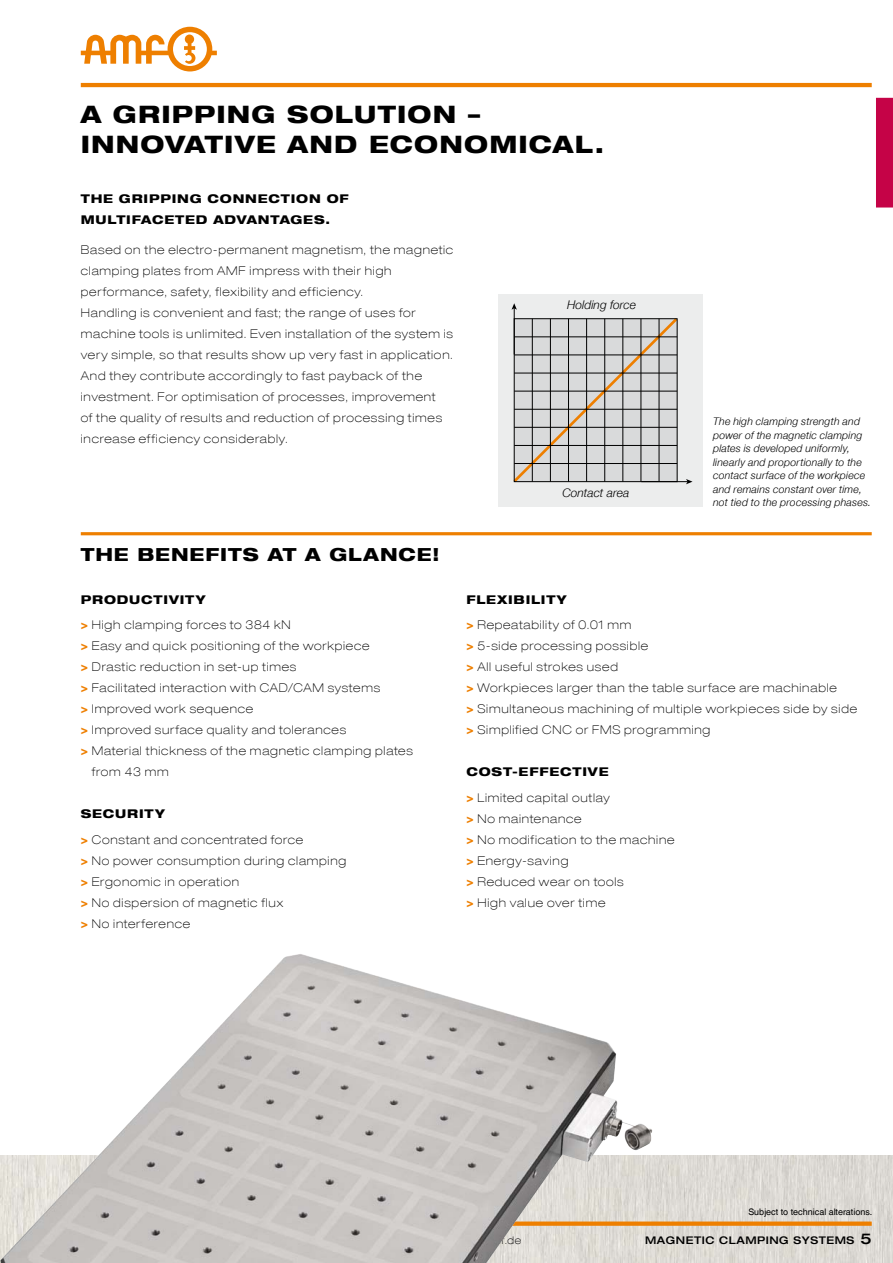
<style>
.page{position:relative;width:893px;height:1263px;background:#fff}
.page>*{position:absolute;margin:0;border:0;box-sizing:border-box;transform-origin:0 0}
.t1{font:800 expanded 24px/30px "Helvetica Neue LT Com";letter-spacing:.05em;color:#000}
.t2{font:800 expanded 18px "Helvetica Neue LT Com";letter-spacing:.055em;color:#000}
.t3{font:100 expanded 12px/21px "Helvetica Neue LT Com";letter-spacing:.065em;color:#000}
.t4{font:800 expanded 12px/21px "Helvetica Neue LT Com";letter-spacing:.065em;color:#000}
.t5{font:italic 300 12px "Helvetica Neue";color:#000}
.t6{font:italic 300 10.5px/13.5px "Helvetica Neue";letter-spacing:.02em;color:#000}
.t7{font:500 expanded 10.5px "Helvetica Neue LT Com";letter-spacing:.05em;color:#000}
.t8{font:9px "Helvetica World";color:#000}
.s1{font-weight:800}
.s2{font-weight:800;color:#ee7f00}
.s3{font-size:15px}
</style>
<div class="page">
<img style="left:653px;top:1155px;width:240px;height:108px">
<hr style="left:81px;top:83px;width:791px;height:4px;background:#ee7f00">
<svg style="left:81px;top:27px;width:136px;height:44px"></svg>
<div style="left:81px;top:1221px;width:791px;height:5px;background:#ee7f00"></div>
<div style="left:876px;top:98px;width:17px;height:109px;background:#c50347"></div>
<div style="left:499px;top:295px;width:204px;height:212px;background:#eceded"></div>
<hr style="left:641px;top:481px;width:47px;height:1px;background:#000">
<svg style="left:686px;top:479px;width:6px;height:5px"></svg>
<svg style="left:511px;top:303px;width:169px;height:180px;background:#c7c6c4"></svg>
<div style="left:514px;top:318px;width:163px;height:164px;border:1px solid #000"></div>
<hr style="left:81px;top:532px;width:791px;height:3px;background:#ee7f00">
<img style="left:0;top:954px;width:653px;height:309px">
<h1 class="t1" style="left:81px;top:99px;width:525px">A GRIPPING SOLUTION –<br>INNOVATIVE AND ECONOMICAL.</h1>
<p class="t4" style="left:81px;top:188px;width:266px">THE GRIPPING CONNECTION OF<br>MULTIFAC</p>
<p class="t4" style="left:164px;top:209px;width:167px">ETED ADVANTAGES.</p>
<p class="t3" style="left:81px;top:239px;width:374px">Based on the electro-permanent magnetism, the magnetic clamping plates from AMF impress with their high performance, safety, flexibility and efficiency.<br>Handling is convenient and fast; the range of uses for machine tools is unlimited. Even installation of the system is very simple, so that results show up very fast in application.<br>And they contribute accordingly to fast payback of the investment. For optimisation of processes, improvement<br>of the quality of results and reduction of processing times increase efficiency considerably.</p>
<h2 class="t2" style="left:81px;top:543px;width:17px">THE</h2>
<h2 class="t2" style="left:137px;top:543px;width:18px">BENE</h2>
<h2 class="t2" style="left:205px;top:543px;width:29px">FITS</h2>
<h2 class="t2" style="left:268px;top:543px;width:173px">AT A GLANCE!</h2>
<p class="t5" style="left:567px;top:298px;width:70px">Holding force</p>
<p class="t5" style="left:562px;top:485px;width:68px">Contact area</p>
<p class="t6" style="left:713px;top:415px;width:160px">The high clamping strength and power of the magnetic clamping plates is developed uniformly, linearly and proportionally to the contact surface of the workpiece and remains constant over time, not tied to the processing phases.</p>
<p class="t3" style="left:81px;top:587px;width:211px;line-height:25.2px;text-indent:60px"><span class="s1">CTIVITY<br></span><span class="s2">&gt;</span> High clamping forces to 384 kN</p>
<p class="t3" style="left:81px;top:635px;width:290px"><span class="s2">&gt;</span> Easy and quick positioning of the workpiece</p>
<p class="t3" style="left:81px;top:656px;width:217px"><span class="s2">&gt;</span> Drastic reduction in set-up times</p>
<p class="t3" style="left:81px;top:677px;width:301px"><span class="s2">&gt;</span> Facilitated interaction with CAD/CAM systems</p>
<p class="t3" style="left:81px;top:698px;width:174px"><span class="s2">&gt;</span> Improved work sequence</p>
<p class="t3" style="left:81px;top:719px;width:267px"><span class="s2">&gt;</span> Improved surface quality and tolerances</p>
<p class="t3" style="left:81px;top:740px;width:334px"><span class="s2">&gt;</span> Material thickness of the magnetic clamping plates</p>
<p class="t3" style="left:92px;top:761px;width:78px">from 43 mm</p>
<p class="t3" style="left:81px;top:801px;width:224px;line-height:25.2px"><span class="s1">SECURITY<br></span><span class="s2">&gt;</span> Constant and concentrated force</p>
<p class="t3" style="left:81px;top:850px;width:267px"><span class="s2">&gt;</span> No power consumption during clamping <span class="s2">&gt;</span> Ergonomic in operation<br><span class="s2">&gt;</span> No dispersion of magnetic flux<br><span class="s2">&gt;</span> No interference</p>
<p class="t4" style="left:81px;top:589px;width:13px">PRODU</p>
<p class="t3" style="left:466px;top:587px;width:167px;line-height:25.2px"><span class="s1">FLEXIBILITY<br></span><span class="s2">&gt;</span> Repeatability of 0.01 mm</p>
<p class="t3" style="left:466px;top:635px;width:392px"><span class="s2">&gt;</span> 5-side processing possible<br><span class="s2">&gt;</span> All useful strokes used<br><span class="s2">&gt;</span> Workpieces larger than the table surface are machinable<br><span class="s2">&gt;</span> Simultaneous machining of multiple workpieces side by side <span class="s2">&gt;</span> Simplified CNC or FMS programming</p>
<p class="t4" style="left:466px;top:761px;width:25px">COST</p>
<p class="t3" style="left:466px;top:759px;width:145px;line-height:25.2px;text-indent:46px"><span class="s1">-EFFECTIVE<br></span><span class="s2">&gt;</span> Limited capital outlay</p>
<p class="t3" style="left:466px;top:808px;width:210px"><span class="s2">&gt;</span> No maintenance<br><span class="s2">&gt;</span> No modification to the machine <span class="s2">&gt;</span> Energy-saving<br><span class="s2">&gt;</span> Reduced wear on tools<br><span class="s2">&gt;</span> High value over time</p>
<p class="t8" style="left:748px;top:1207px;width:125px">Subject to technical alterations.</p>
<p class="t7" style="left:645px;top:1233px;width:228px">MAGNETIC CLAMPING SYSTEMS <span class="s3">5</span></p>
</div>
